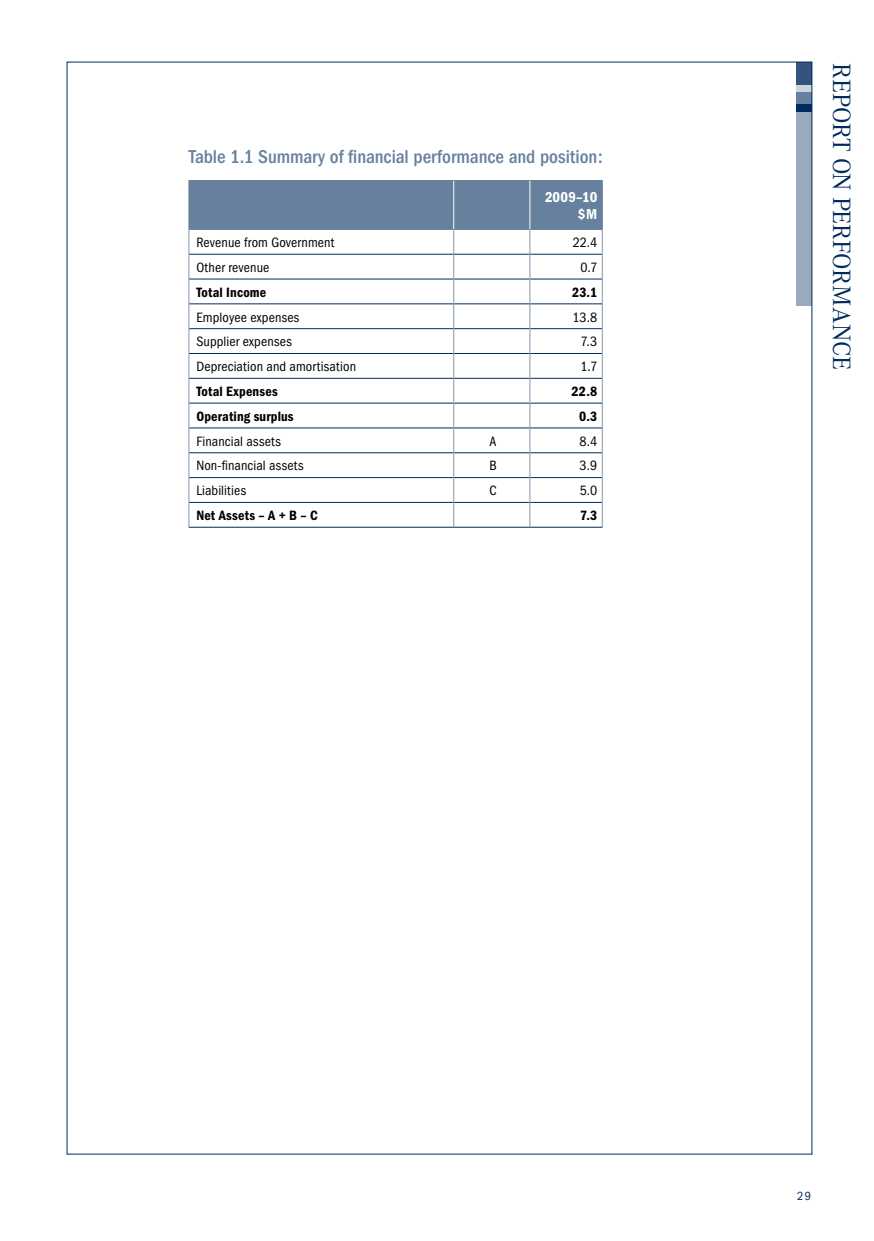
<style>
.page{position:relative;width:874px;height:1241px;background:#fff}
.page>*{position:absolute;margin:0;border:0;box-sizing:border-box;transform-origin:0 0}
.MASTER_PAGES_Page_Ti{font:24.5px "Corporate ABQ";letter-spacing:-.01em;color:#002b5c}
.Table_Title{font:500 condensed 19.25px "Franklin Gothic";letter-spacing:-.005em;color:#66809d}
.Table_Header{font:600 condensed 14.88px/17.8px "Franklin Gothic";letter-spacing:.01em;color:#fff;text-align:right}
.Table_Text{font:condensed 14px "Franklin Gothic";letter-spacing:.01em;color:#000}
.Table_head_2{font:600 condensed 14px "Franklin Gothic";letter-spacing:.01em;color:#000}
.t1{font:condensed 12.25px "Franklin Gothic";color:#002b5c}
</style>
<div class="page">
<hr style="left:189px;top:527px;width:264px;height:1px;background:#002b5c">
<hr style="left:453px;top:527px;width:76px;height:1px;background:#002b5c">
<hr style="left:529px;top:527px;width:73px;height:1px;background:#002b5c">
<svg style="left:188px;top:180px;width:414px;height:347px"></svg>
<div style="left:795px;top:111px;width:16px;height:195px;background:#99aabe"></div>
<div style="left:795px;top:62px;width:16px;height:24px;background:#33557d"></div>
<div style="left:795px;top:86px;width:16px;height:6px;background:#ccd5de"></div>
<div style="left:795px;top:92px;width:16px;height:12px;background:#66809d"></div>
<div style="left:795px;top:104px;width:16px;height:8px;background:#002b5c"></div>
<p class="Table_Title" style="left:189px;top:146px;width:415px">Table 1.1 Summary of financial performance and position:</p>
<p class="Table_Header" style="left:544px;top:188px;width:54px">2009–10 $M</p>
<p class="Table_Text" style="left:196px;top:234px;width:140px">Revenue from Government</p>
<p class="Table_Text" style="left:572px;top:234px;width:26px">22.4</p>
<p class="Table_Text" style="left:196px;top:259px;width:75px">Other revenue</p>
<p class="Table_Text" style="left:580px;top:259px;width:18px">0.7</p>
<p class="Table_head_2" style="left:196px;top:284px;width:71px">Total Income</p>
<p class="Table_head_2" style="left:571px;top:284px;width:27px">23.1</p>
<p class="Table_Text" style="left:196px;top:309px;width:105px">Employee expenses</p>
<p class="Table_Text" style="left:572px;top:309px;width:26px">13.8</p>
<p class="Table_Text" style="left:196px;top:334px;width:97px">Supplier expenses</p>
<p class="Table_Text" style="left:580px;top:334px;width:18px">7.3</p>
<p class="Table_Text" style="left:196px;top:358px;width:161px">Depreciation and amortisation</p>
<p class="Table_Text" style="left:580px;top:358px;width:18px">1.7</p>
<p class="Table_head_2" style="left:196px;top:383px;width:83px">Total Expenses</p>
<p class="Table_head_2" style="left:571px;top:383px;width:27px">22.8</p>
<p class="Table_head_2" style="left:196px;top:408px;width:99px">Operating surplus</p>
<p class="Table_head_2" style="left:579px;top:408px;width:20px">0.3</p>
<p class="Table_Text" style="left:196px;top:433px;width:86px">Financial assets</p>
<p class="Table_Text" style="left:489px;top:433px;width:8px">A</p>
<p class="Table_Text" style="left:579px;top:433px;width:19px">8.4</p>
<p class="Table_Text" style="left:196px;top:458px;width:109px">Non‑financial assets</p>
<p class="Table_Text" style="left:489px;top:458px;width:9px">B</p>
<p class="Table_Text" style="left:579px;top:458px;width:19px">3.9</p>
<p class="Table_Text" style="left:196px;top:482px;width:51px">Liabilities</p>
<p class="Table_Text" style="left:489px;top:482px;width:9px">C</p>
<p class="Table_Text" style="left:579px;top:482px;width:19px">5.0</p>
<p class="Table_head_2" style="left:196px;top:507px;width:123px">Net Assets – A + B – C</p>
<p class="Table_head_2" style="left:579px;top:507px;width:19px">7.3</p>
<p class="MASTER_PAGES_Page_Ti" style="left:855px;top:63px;width:308px;rotate:90deg">REPORT ON PERFORMANCE</p>
<p class="t1" style="left:796px;top:1188px;width:15px">29</p>
</div>
